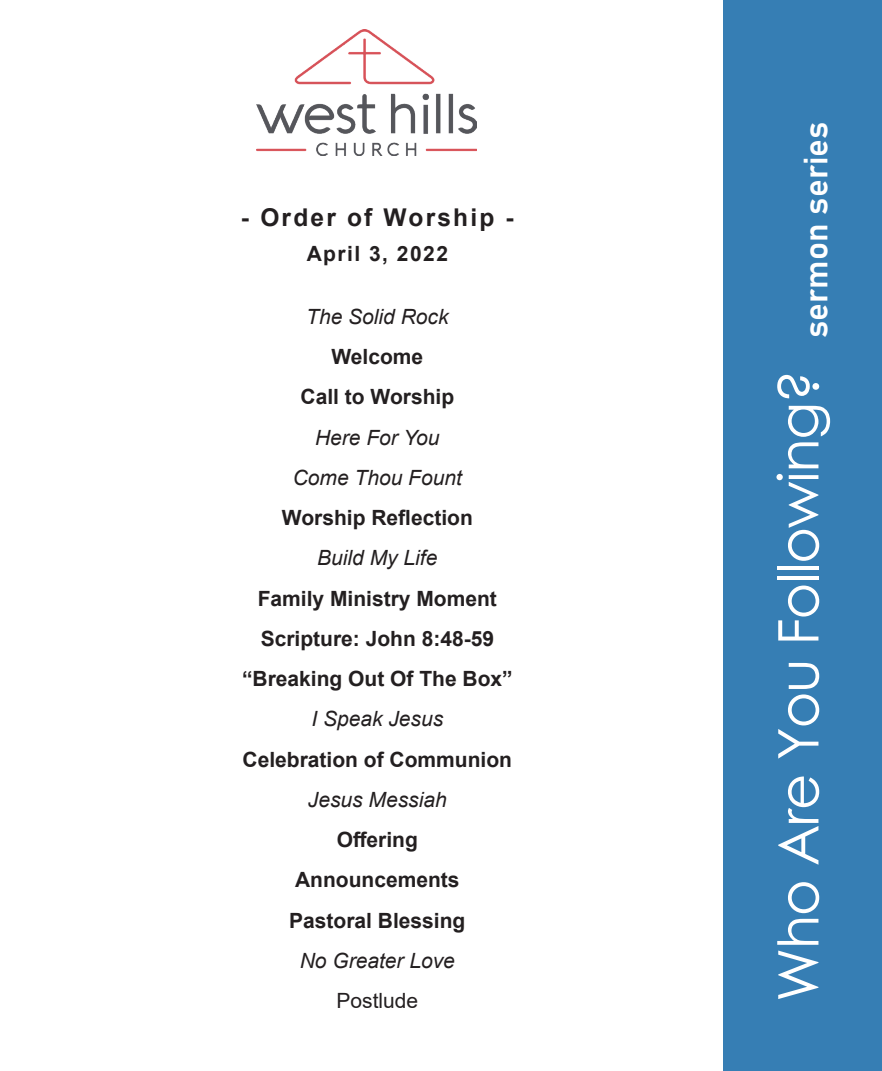
<style>
.page{position:relative;width:882px;height:1071px;background:#fff}
.page>*{position:absolute;margin:0;border:0;box-sizing:border-box;transform-origin:0 0}
.t1{font:56px "Century Gothic";letter-spacing:-.02em;color:#fff}
.t2{font:700 24.5px "Arial";letter-spacing:.09em;color:#231f20}
.t3{font:700 21px/40.2px "Arial";color:#231f20;text-align:center}
.t4{font:italic 21px/40.2px "Arial";color:#231f20;text-align:center}
.t5{font:700 21px "Arial";letter-spacing:.07em;color:#231f20}
.t6{font:21px "Arial";color:#231f20}
</style>
<div class="page">
<img style="left:257px;top:29px;width:220px;height:126px">
<div style="left:723px;top:0;width:159px;height:1071px;background:#367eb4"></div>
<p class="t2" style="left:241px;top:200px;width:274px">- Order of Worship -</p>
<p class="t5" style="left:307px;top:239px;width:143px">April 3, 2022</p>
<p class="t4" style="left:306px;top:297px;width:144px">The Solid Rock</p>
<p class="t3" style="left:301px;top:337px;width:155px">Welcome<br>Call to Worship</p>
<p class="t4" style="left:293px;top:417px;width:171px">Here For You<br>Come Thou Fount</p>
<p class="t3" style="left:282px;top:498px;width:192px">Worship Reflection</p>
<p class="t4" style="left:317px;top:538px;width:122px">Build My Life</p>
<p class="t3" style="left:242px;top:578px;width:272px">Family Ministry Moment<br>Scripture: John 8:48-59 “Breaking Out Of The Box”</p>
<p class="t4" style="left:311px;top:699px;width:133px">I Speak Jesus</p>
<p class="t3" style="left:243px;top:739px;width:271px">Celebration of Communion</p>
<p class="t4" style="left:308px;top:780px;width:140px">Jesus Messiah</p>
<p class="t3" style="left:289px;top:820px;width:178px">Offering<br>Announcements<br>Pastoral Blessing</p>
<p class="t4" style="left:300px;top:941px;width:157px">No Greater Love</p>
<p class="t6" style="left:337px;top:986px;width:83px">Postlude</p>
<h1 class="t1" style="left:759px;top:1002px;width:881px;rotate:-90deg">Who Are You Following? <sub>sermon</sub> <sub>series</sub></h1>
</div>
